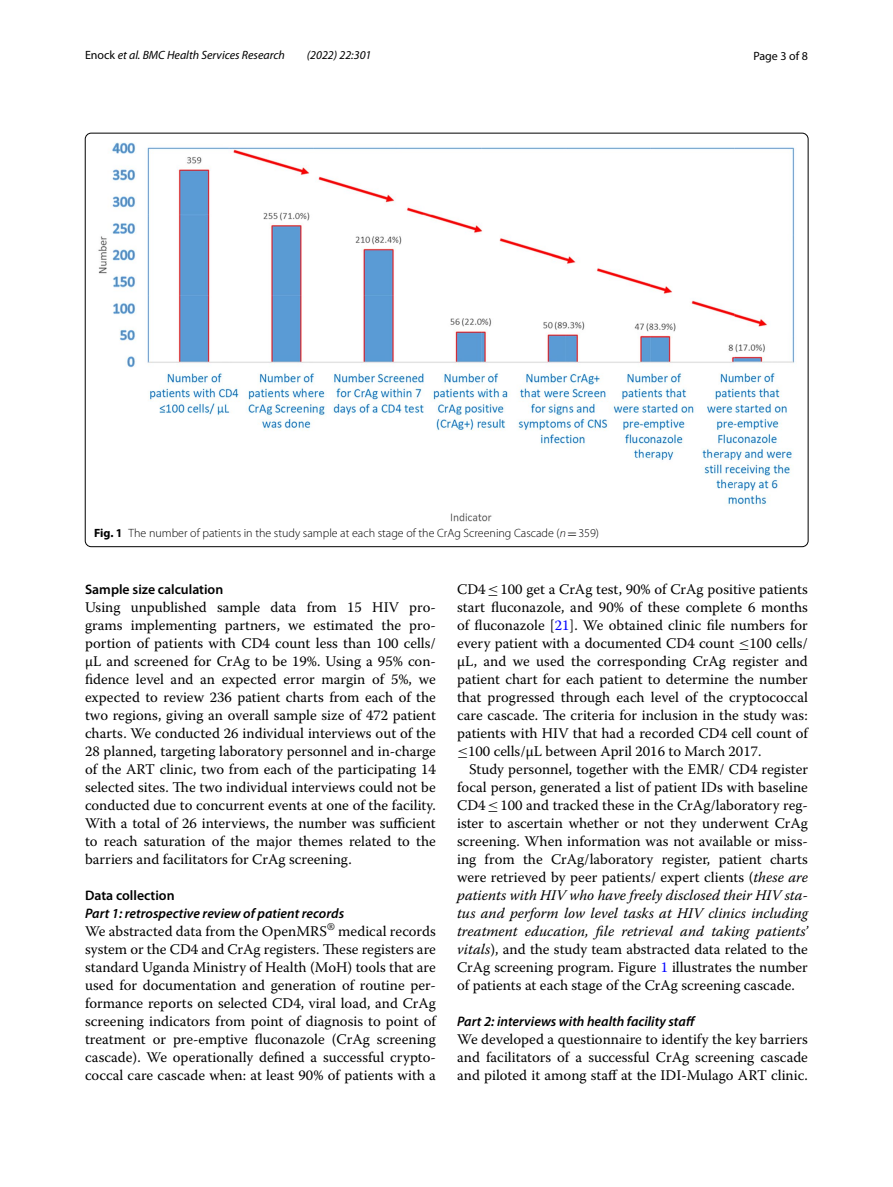
<style>
.page{position:relative;width:893px;height:1187px;background:#fff}
.page>*{position:absolute;margin:0;border:0;box-sizing:border-box;transform-origin:0 0}
.t1{font:14.7px/18px "Warnock Pro";color:#000;text-align:justify}
.t2{font:italic 600 13.8px "Myriad Pro";color:#000}
.t3{font:600 13.8px "Myriad Pro";color:#000}
.t4{font:300 12px "Myriad Pro";color:#000}
.t5{font:italic 12px "Myriad Pro";color:#000}
.t6{font:12px "Myriad Pro";color:#000}
.s1{font-style:normal}
.s2{font-weight:700}
.s3{font-style:italic}
.s4{font-family:"MTSY";font-weight:400}
.s5{font-family:"MTSY"}
.s6{color:#00f}
</style>
<div class="page">
<img style="left:98px;top:142px;width:697px;height:379px">
<p class="t5" style="left:85px;top:48px;width:201px"><span class="s1">Enock</span> et al. BMC Health Services Research</p>
<p class="t5" style="left:307px;top:48px;width:66px">(2022) 22:301</p>
<p class="t6" style="left:753px;top:48px;width:56px">Page 3 of 8</p>
<p class="t4" style="left:94px;top:526px;width:506px"><span class="s2">Fig. 1</span> The number of patients in the study sample at each stage of the CrAg Screening Cascade (<span class="s3">n</span><span class="s4">=</span>359)</p>
<p class="t3" style="left:85px;top:580px;width:140px">Sample size calculation</p>
<p class="t1" style="left:85px;top:597px;width:352px">Using unpublished sample data from 15 HIV pro&shy;grams implementing partners, we estimated the pro&shy;portion of patients with CD4 count less than 100 cells/ μL and screened for CrAg to be 19%. Using a 95% con&shy;fidence level and an expected error margin of 5%, we expected to review 236 patient charts from each of the two regions, giving an overall sample size of 472 patient charts. We conducted 26 individual interviews out of the 28 planned, targeting laboratory personnel and in-charge of the ART clinic, two from each of the participating 14 selected sites. The two individual interviews could not be conducted due to concurrent events at one of the facility.<br>With a total of 26 interviews, the number was sufficient to reach saturation of the major themes related to the barriers and facilitators for CrAg screening.</p>
<p class="t3" style="left:85px;top:886px;width:91px">Data collection</p>
<p class="t2" style="left:85px;top:904px;width:261px">Part 1: retrospective review of patient records</p>
<p class="t1" style="left:85px;top:921px;width:352px">We abstracted data from the OpenMRS<sup>®</sup> medical records system or the CD4 and CrAg registers. These registers are standard Uganda Ministry of Health (MoH) tools that are used for documentation and generation of routine per&shy;formance reports on selected CD4, viral load, and CrAg screening indicators from point of diagnosis to point of treatment or pre-emptive fluconazole (CrAg screening cascade). We operationally defined a successful crypto&shy;coccal care cascade when: at least 90% of patients with a</p>
<p class="t1" style="left:457px;top:580px;width:352px">CD4<span class="s5">≤</span>100 get a CrAg test, 90% of CrAg positive patients start fluconazole, and 90% of these complete 6 months of fluconazole [<span class="s6">21</span>]. We obtained clinic file numbers for every patient with a documented CD4 count <span class="s5">≤</span>100 cells/ μL, and we used the corresponding CrAg register and patient chart for each patient to determine the number that progressed through each level of the cryptococcal care cascade. The criteria for inclusion in the study was: patients with HIV that had a recorded CD4 cell count of <span class="s5">≤</span>100 cells/μL between April 2016 to March 2017.</p>
<p class="t1" style="left:457px;top:760px;width:352px;text-indent:12px">Study personnel, together with the EMR/ CD4 register focal person, generated a list of patient IDs with baseline CD4<span class="s5">≤</span>100 and tracked these in the CrAg/laboratory reg&shy;ister to ascertain whether or not they underwent CrAg screening. When information was not available or miss&shy;ing from the CrAg/laboratory register, patient charts were retrieved by peer patients/ expert clients (<span class="s3">these are patients with HIV who have freely disclosed their HIV sta&shy;tus and perform low level tasks at HIV clinics including treatment education, file retrieval and taking patients’ vitals</span>), and the study team abstracted data related to the CrAg screening program. Figure <span class="s6">1</span> illustrates the number of patients at each stage of the CrAg screening cascade.</p>
<p class="t2" style="left:457px;top:1012px;width:240px">Part 2: interviews with health facility staff</p>
<p class="t1" style="left:457px;top:1030px;width:352px">We developed a questionnaire to identify the key barriers and facilitators of a successful CrAg screening cascade and piloted it among staff at the IDI-Mulago ART clinic.</p>
</div>
